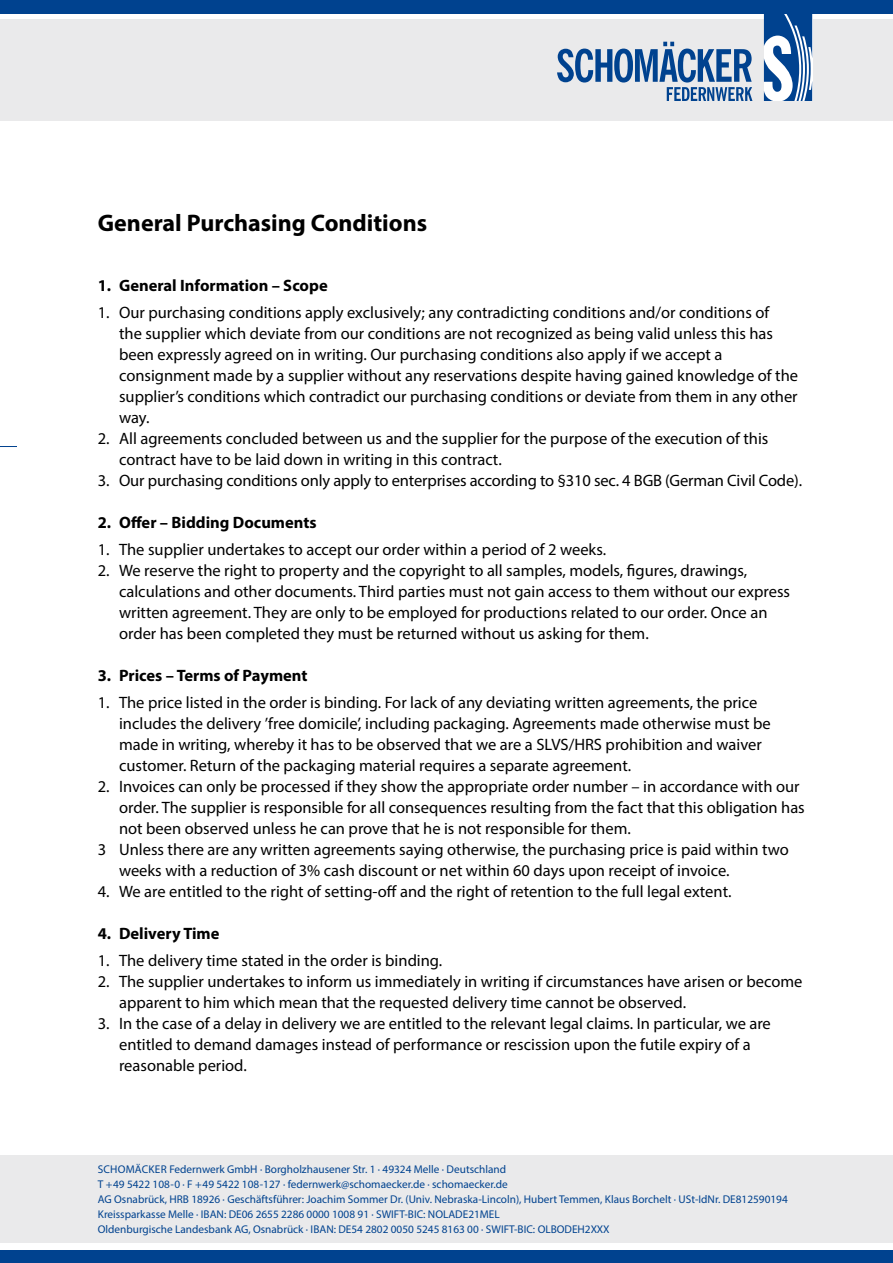
<style>
.page{position:relative;width:893px;height:1263px;background:#fff}
.page>*{position:absolute;margin:0;border:0;box-sizing:border-box;transform-origin:0 0}
.t1{font:700 24px "Myriad Pro";color:#000}
.t2{font:16.5px/21px "Myriad Pro";color:#000}
.t3{font:700 16.5px "Myriad Pro";color:#000}
.t4{font:11.25px/15px "Myriad Pro";color:#00428f}
</style>
<div class="page">
<div style="left:0;top:19px;width:893px;height:102px;background:#eaeaeb"></div>
<div style="left:0;top:0;width:893px;height:13px;background:#00428f"></div>
<div style="left:0;top:1250px;width:893px;height:13px;background:#00428f"></div>
<svg style="left:557px;top:42px;width:195px;height:59px"></svg>
<svg style="left:764px;top:13px;width:48px;height:88px;background:#678ebc"></svg>
<svg style="left:0;top:446px;width:17px;height:1px"></svg>
<div style="left:0;top:1155px;width:893px;height:88px;background:#eaeaeb"></div>
<h1 class="t1" style="left:98px;top:207px;width:331px">General Purchasing Conditions</h1>
<p class="t3" style="left:98px;top:275px;width:231px">1. General Information – Scope</p>
<p class="t2" style="left:119px;top:302px;width:681px;text-indent:-21px">1. Our purchasing conditions apply exclusively; any contradicting conditions and/or conditions of<br>the supplier which deviate from our conditions are not recognized as being valid unless this has been expressly agreed on in writing. Our purchasing conditions also apply if we accept a consignment made by a supplier without any reservations despite having gained knowledge of the supplier’s conditions which contradict our purchasing conditions or deviate from them in any other way.</p>
<p class="t2" style="left:119px;top:428px;width:651px;text-indent:-21px">2. All agreements concluded between us and the supplier for the purpose of the execution of this contract have to be laid down in writing in this contract.</p>
<p class="t2" style="left:98px;top:470px;width:706px">3. Our purchasing conditions only apply to enterprises according to §310 sec. 4 BGB (German Civil Code).</p>
<p class="t3" style="left:98px;top:512px;width:220px">2. Offer – Bidding Documents</p>
<p class="t2" style="left:98px;top:539px;width:510px">1. The supplier undertakes to accept our order within a period of 2 weeks.</p>
<p class="t2" style="left:119px;top:560px;width:672px;text-indent:-21px">2. We reserve the right to property and the copyright to all samples, models, figures, drawings, calculations and other documents. Third parties must not gain access to them without our express written agreement. They are only to be employed for productions related to our order. Once an order has been completed they must be returned without us asking for them.</p>
<p class="t3" style="left:98px;top:665px;width:211px">3. Prices – Terms of Payment</p>
<p class="t2" style="left:119px;top:692px;width:653px;text-indent:-21px">1. The price listed in the order is binding. For lack of any deviating written agreements, the price includes the delivery ’free domicile’, including packaging. Agreements made otherwise must be made in writing, whereby it has to be observed that we are a SLVS/HRS prohibition and waiver customer. Return of the packaging material requires a separate agreement.</p>
<p class="t2" style="left:98px;top:776px;width:703px">2. Invoices can only be processed if they show the appropriate order number – in accordance with our</p>
<p class="t2" style="left:119px;top:797px;width:687px">order. The supplier is responsible for all consequences resulting from the fact that this obligation has</p>
<p class="t2" style="left:119px;top:818px;width:513px">not been observed unless he can prove that he is not responsible for them.</p>
<p class="t2" style="left:98px;top:839px;width:692px">3 Unless there are any written agreements saying otherwise, the purchasing price is paid within two</p>
<p class="t2" style="left:119px;top:860px;width:612px">weeks with a reduction of 3% cash discount or net within 60 days upon receipt of invoice.</p>
<p class="t2" style="left:98px;top:881px;width:635px">4. We are entitled to the right of setting-off and the right of retention to the full legal extent.</p>
<p class="t3" style="left:98px;top:923px;width:123px">4. Delivery Time</p>
<p class="t2" style="left:98px;top:950px;width:346px">1. The delivery time stated in the order is binding.</p>
<p class="t2" style="left:119px;top:971px;width:685px;text-indent:-21px">2. The supplier undertakes to inform us immediately in writing if circumstances have arisen or become apparent to him which mean that the requested delivery time cannot be observed.</p>
<p class="t2" style="left:119px;top:1013px;width:653px;text-indent:-21px">3. In the case of a delay in delivery we are entitled to the relevant legal claims. In particular, we are entitled to demand damages instead of performance or rescission upon the futile expiry of a reasonable period.</p>
<p class="t4" style="left:98px;top:1162px;width:691px">SCHOMÄCKER Federnwerk GmbH · Borgholzhausener Str. 1 · 49324 Melle · Deutschland<br>T +49 5422 108-0 · F +49 5422 108-127 · federnwerk@schomaecker.de · schomaecker.de<br>AG Osnabrück, HRB 18926 · Geschäftsführer: Joachim Sommer Dr. (Univ. Nebraska-Lincoln), Hubert Temmen, Klaus Borchelt · USt-IdNr. DE812590194<br>Kreissparkasse Melle · IBAN: DE06 2655 2286 0000 1008 91 · SWIFT-BIC: NOLADE21MEL<br>Oldenburgische Landesbank AG, Osnabrück · IBAN: DE54 2802 0050 5245 8163 00 · SWIFT-BIC: OLBODEH2XXX</p>
</div>
